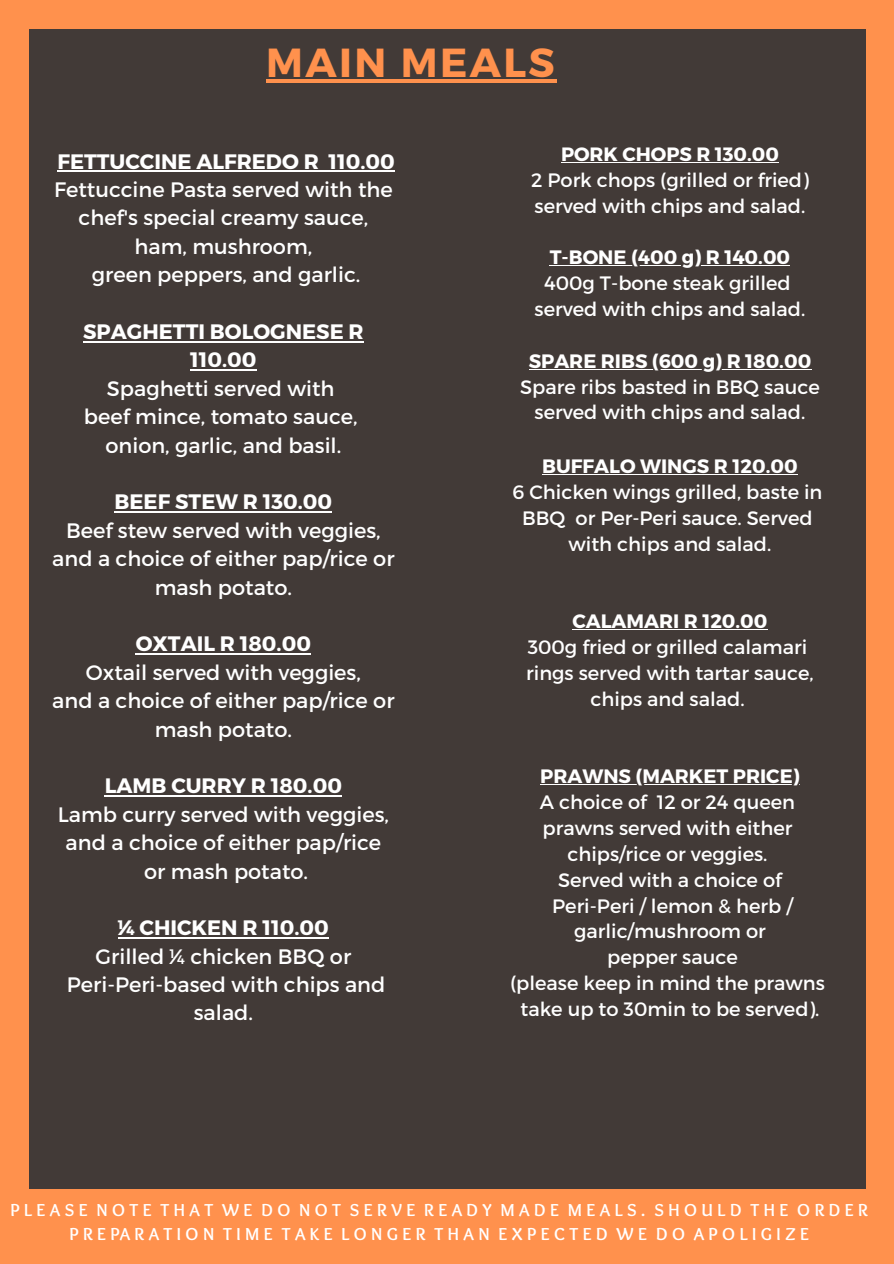
<style>
.page{position:relative;width:894px;height:1264px;background:#fff}
.page>*{position:absolute;margin:0;border:0;box-sizing:border-box;transform-origin:0 0}
.t1{font:700 40.5px "Montserrat";letter-spacing:.06em;color:#ff914d}
.t2{font:20.85px/28.3px "Montserrat";color:#fff;text-align:center}
.t3{font:700 20.85px/28.3px "Montserrat";color:#fff;text-align:center}
.t4{font:19.35px "Montserrat";color:#fff}
.t5{font:700 19.35px "Montserrat";color:#fff}
.t6{font:700 18px "Sukar";color:#fff}
</style>
<div class="page">
<div style="left:0;top:0;width:893px;height:1263px;background:#423a37"></div>
<div style="left:0;top:0;width:28px;height:1263px;background:#ff914d"></div>
<div style="left:866px;top:0;width:27px;height:1263px;background:#ff914d"></div>
<div style="left:0;top:1189px;width:893px;height:74px;background:#ff914d"></div>
<div style="left:0;top:0;width:893px;height:28px;background:#ff914d"></div>
<hr style="left:266px;top:79px;width:291px;height:4px;background:#ff914d">
<hr style="left:57px;top:170px;width:262px;height:2px;background:#fff">
<svg style="left:319px;top:170px;width:9px;height:2px"></svg>
<hr style="left:328px;top:170px;width:67px;height:2px;background:#fff">
<hr style="left:83px;top:341px;width:280px;height:2px;background:#fff">
<hr style="left:190px;top:369px;width:66px;height:2px;background:#fff">
<hr style="left:115px;top:511px;width:217px;height:2px;background:#fff">
<hr style="left:136px;top:653px;width:175px;height:2px;background:#fff">
<hr style="left:105px;top:795px;width:237px;height:2px;background:#fff">
<hr style="left:118px;top:937px;width:211px;height:2px;background:#fff">
<hr style="left:561px;top:162px;width:217px;height:1px;background:#fff">
<hr style="left:549px;top:265px;width:241px;height:1px;background:#fff">
<hr style="left:528px;top:369px;width:283px;height:1px;background:#fff">
<hr style="left:542px;top:474px;width:255px;height:1px;background:#fff">
<hr style="left:572px;top:629px;width:195px;height:1px;background:#fff">
<hr style="left:540px;top:784px;width:259px;height:1px;background:#fff">
<p class="t1" style="left:266px;top:36px;width:290px">MAIN MEALS</p>
<p class="t3" style="left:57px;top:146px;width:339px">FETTUCCINE ALFREDO R 110.00</p>
<p class="t2" style="left:54px;top:174px;width:340px">Fettuccine Pasta served with the chef's special creamy sauce,</p>
<p class="t2" style="left:134px;top:231px;width:179px">ham, mushroom,</p>
<p class="t2" style="left:92px;top:259px;width:270px">green peppers, and garlic.</p>
<p class="t3" style="left:83px;top:316px;width:282px">SPAGHETTI BOLOGNESE R<br>110.00</p>
<p class="t2" style="left:107px;top:373px;width:229px">Spaghetti served with</p>
<p class="t2" style="left:84px;top:401px;width:275px">beef mince, tomato sauce,</p>
<p class="t2" style="left:105px;top:430px;width:237px">onion, garlic, and basil.</p>
<p class="t3" style="left:115px;top:486px;width:219px">BEEF STEW R 130.00</p>
<p class="t2" style="left:66px;top:515px;width:316px">Beef stew served with veggies,</p>
<p class="t2" style="left:52px;top:543px;width:344px">and a choice of either pap/rice or mash potato.</p>
<p class="t3" style="left:136px;top:628px;width:177px">OXTAIL R 180.00</p>
<p class="t2" style="left:86px;top:657px;width:276px">Oxtail served with veggies,</p>
<p class="t2" style="left:52px;top:685px;width:344px">and a choice of either pap/rice or mash potato.</p>
<p class="t3" style="left:105px;top:770px;width:239px">LAMB CURRY R 180.00</p>
<p class="t2" style="left:58px;top:799px;width:333px">Lamb curry served with veggies,</p>
<p class="t2" style="left:66px;top:827px;width:317px">and a choice of either pap/rice</p>
<p class="t2" style="left:144px;top:855px;width:165px">or mash potato.</p>
<p class="t3" style="left:118px;top:912px;width:212px">1⁄4 CHICKEN R 110.00</p>
<p class="t2" style="left:96px;top:941px;width:257px">Grilled 1⁄4 chicken BBQ or</p>
<p class="t2" style="left:67px;top:969px;width:320px">Peri-Peri-based with chips and salad.</p>
<p class="t5" style="left:561px;top:141px;width:219px">PORK CHOPS R 130.00</p>
<p class="t4" style="left:531px;top:167px;width:279px">2 Pork chops (grilled or fried)</p>
<p class="t4" style="left:534px;top:193px;width:272px">served with chips and salad.</p>
<p class="t5" style="left:549px;top:245px;width:242px">T-BONE (400 g) R 140.00</p>
<p class="t4" style="left:544px;top:271px;width:248px">400g T-bone steak grilled</p>
<p class="t4" style="left:534px;top:296px;width:272px">served with chips and salad.</p>
<p class="t5" style="left:528px;top:348px;width:284px">SPARE RIBS (600 g) R 180.00</p>
<p class="t4" style="left:520px;top:374px;width:301px">Spare ribs basted in BBQ sauce</p>
<p class="t4" style="left:534px;top:400px;width:272px">served with chips and salad.</p>
<p class="t5" style="left:542px;top:453px;width:257px">BUFFALO WINGS R 120.00</p>
<p class="t4" style="left:512px;top:479px;width:311px">6 Chicken wings grilled, baste in</p>
<p class="t4" style="left:522px;top:505px;width:292px">BBQ or Per-Peri sauce. Served</p>
<p class="t4" style="left:568px;top:531px;width:204px">with chips and salad.</p>
<p class="t5" style="left:572px;top:608px;width:197px">CALAMARI R 120.00</p>
<p class="t4" style="left:527px;top:634px;width:281px">300g fried or grilled calamari</p>
<p class="t4" style="left:526px;top:660px;width:289px">rings served with tartar sauce,</p>
<p class="t4" style="left:590px;top:686px;width:156px">chips and salad.</p>
<p class="t5" style="left:540px;top:763px;width:261px">PRAWNS (MARKET PRICE)</p>
<p class="t4" style="left:539px;top:789px;width:256px">A choice of 12 or 24 queen</p>
<p class="t4" style="left:542px;top:815px;width:251px">prawns served with either</p>
<p class="t4" style="left:567px;top:841px;width:201px">chips/rice or veggies.</p>
<p class="t4" style="left:558px;top:867px;width:225px">Served with a choice of</p>
<p class="t4" style="left:552px;top:893px;width:242px">Peri-Peri / lemon &amp; herb /</p>
<p class="t4" style="left:574px;top:918px;width:193px">garlic/mushroom or</p>
<p class="t4" style="left:607px;top:944px;width:132px">pepper sauce</p>
<p class="t4" style="left:510px;top:970px;width:316px">(please keep in mind the prawns</p>
<p class="t4" style="left:520px;top:996px;width:300px">take up to 30min to be served).</p>
<p class="t6" style="left:11px;top:1199px;width:858px">P L E A S E N O T E T H A T W E D O N O T S E R V E R E A D Y M A D E M E A L S . S H O U L D T H E O R D E R</p>
<p class="t6" style="left:69px;top:1224px;width:740px">P R E PA R A T I O N T I M E T A K E L O N G E R T H A N E X P E C T E D W E D O A P O L I G I Z E</p>
</div>
